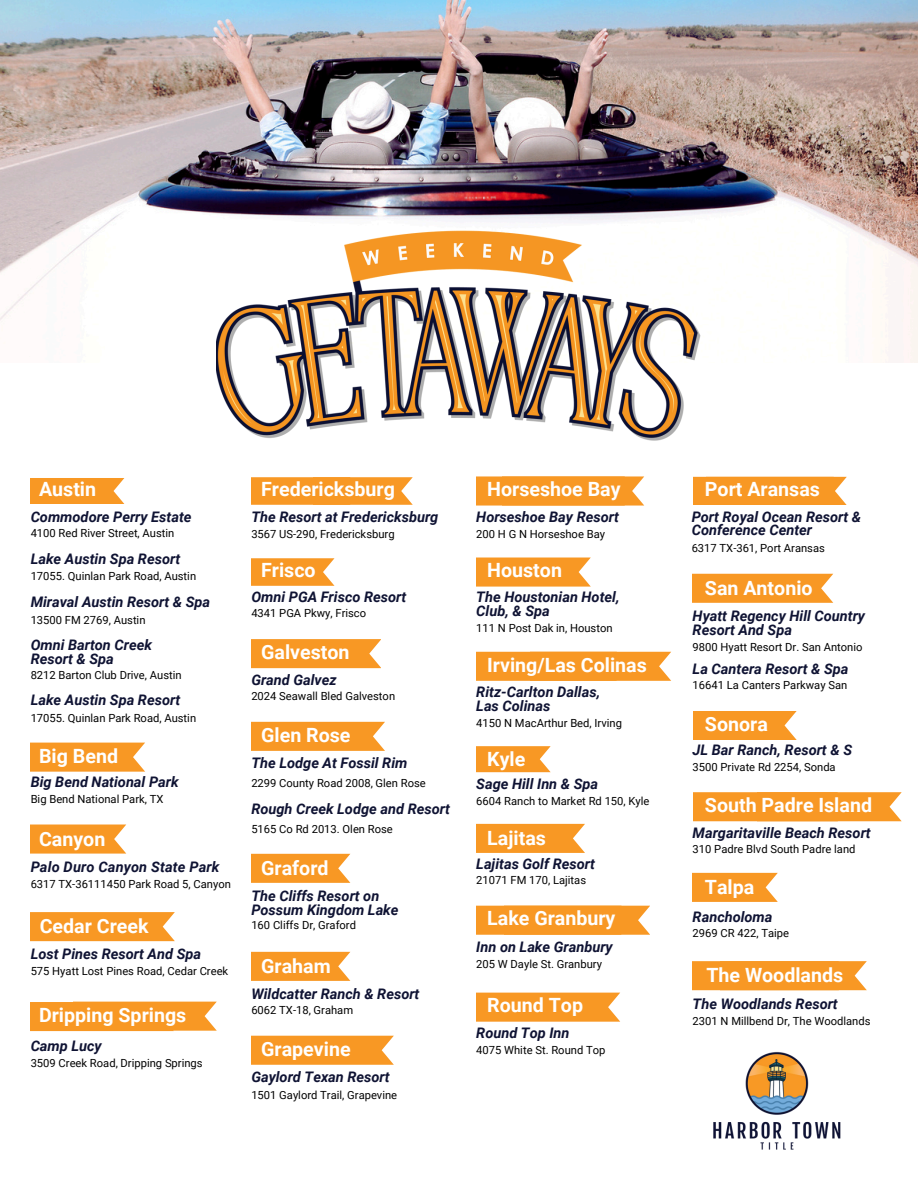
<style>
.page{position:relative;width:918px;height:1188px;background:#fff}
.page>*{position:absolute;margin:0;border:0;box-sizing:border-box;transform-origin:0 0}
.t1{font:700 19.65px "Roboto";color:#fff}
.t2{font:italic 700 14.55px/13.8px "Roboto";color:#0f1333}
.t3{font:11.25px "Roboto";color:#020202}
</style>
<div class="page">
<img style="left:0;top:0;width:918px;height:363px">
<img style="left:216px;top:226px;width:486px;height:215px">
<svg style="left:31px;top:743px;width:114px;height:29px;background:#f89e32"></svg>
<svg style="left:31px;top:912px;width:144px;height:29px;background:#f89c2e"></svg>
<div style="left:31px;top:1002px;width:185px;height:29px;background:#f89824"></div>
<div style="left:31px;top:478px;width:93px;height:26px;background:#f89824"></div>
<svg style="left:251px;top:477px;width:162px;height:28px;background:#f89d2e"></svg>
<svg style="left:251px;top:558px;width:83px;height:27px;background:#f89f34"></svg>
<svg style="left:477px;top:746px;width:74px;height:26px;background:#f8a036"></svg>
<svg style="left:477px;top:558px;width:113px;height:29px;background:#f89e31"></svg>
<div style="left:476px;top:652px;width:195px;height:29px;background:#f89824"></div>
<svg style="left:693px;top:574px;width:140px;height:29px;background:#f89c2e"></svg>
<svg style="left:252px;top:639px;width:129px;height:29px;background:#f89c2e"></svg>
<svg style="left:252px;top:854px;width:98px;height:29px;background:#f89e31"></svg>
<svg style="left:252px;top:952px;width:98px;height:29px;background:#f89e31"></svg>
<svg style="left:252px;top:722px;width:133px;height:29px;background:#f89d2e"></svg>
<svg style="left:31px;top:825px;width:95px;height:29px;background:#f89f34"></svg>
<svg style="left:251px;top:1036px;width:143px;height:29px;background:#f89d2f"></svg>
<svg style="left:476px;top:993px;width:144px;height:29px;background:#f89d2f"></svg>
<svg style="left:476px;top:906px;width:174px;height:29px;background:#f89b2c"></svg>
<svg style="left:476px;top:824px;width:109px;height:29px;background:#f89d30"></svg>
<div style="left:693px;top:711px;width:104px;height:29px;background:#f89824"></div>
<div style="left:693px;top:792px;width:208px;height:29px;background:#f89824"></div>
<svg style="left:693px;top:873px;width:85px;height:29px;background:#f89f34"></svg>
<div style="left:693px;top:961px;width:174px;height:29px;background:#f89824"></div>
<div style="left:693px;top:477px;width:154px;height:28px;background:#f89824"></div>
<svg style="left:476px;top:476px;width:168px;height:30px;background:#f89d2f"></svg>
<img style="left:713px;top:1051px;width:128px;height:99px">
<h1 class="t1" style="left:39px;top:478px;width:59px">Austin</h1>
<p class="t1" style="left:261px;top:478px;width:135px">Fredericksburg</p>
<h2 class="t1" style="left:487px;top:478px;width:135px">Horseshoe Bay</h2>
<h2 class="t1" style="left:705px;top:478px;width:117px">Port Aransas</h2>
<p class="t2" style="left:31px;top:510px;width:162px">Commodore Perry Estate</p>
<h1 class="t3" style="left:31px;top:526px;width:145px">4100 Red River Street, Austin</h1>
<p class="t2" style="left:251px;top:510px;width:189px">The Resort at Fredericksburg</p>
<h1 class="t2" style="left:476px;top:510px;width:144px">Horseshoe Bay Resort</h1>
<h1 class="t3" style="left:251px;top:527px;width:145px">3567 US-290, Fredericksburg</h1>
<p class="t3" style="left:476px;top:527px;width:130px">200 H G N Horseshoe Bay</p>
<p class="t2" style="left:692px;top:510px;width:171px">Port Royal Ocean Resort &amp;<br>Conference Center</p>
<p class="t2" style="left:31px;top:552px;width:151px">Lake Austin Spa Resort</p>
<p class="t3" style="left:31px;top:570px;width:167px">17055. Quinlan Park Road, Austin</p>
<p class="t2" style="left:31px;top:595px;width:181px">Miraval Austin Resort &amp; Spa</p>
<h1 class="t2" style="left:31px;top:638px;width:123px">Omni Barton Creek<br>Resort &amp; Spa</h1>
<h2 class="t2" style="left:31px;top:693px;width:151px">Lake Austin Spa Resort</h2>
<h2 class="t3" style="left:31px;top:613px;width:116px">13500 FM 2769, Austin</h2>
<p class="t3" style="left:31px;top:668px;width:152px">8212 Barton Club Drive, Austin</p>
<h2 class="t3" style="left:31px;top:712px;width:167px">17055. Quinlan Park Road, Austin</h2>
<p class="t1" style="left:261px;top:559px;width:56px">Frisco</p>
<p class="t2" style="left:251px;top:590px;width:156px">Omni PGA Frisco Resort</p>
<p class="t3" style="left:251px;top:606px;width:116px">4341 PGA Pkwy, Frisco</p>
<p class="t1" style="left:261px;top:641px;width:90px">Galveston</p>
<h2 class="t2" style="left:251px;top:673px;width:87px">Grand Galvez</h2>
<h1 class="t3" style="left:251px;top:690px;width:145px">2024 Seawall Bled Galveston</h1>
<p class="t1" style="left:261px;top:723px;width:91px">Glen Rose</p>
<h2 class="t1" style="left:487px;top:559px;width:76px">Houston</h2>
<p class="t2" style="left:476px;top:590px;width:145px">The Houstonian Hotel,<br>Club, &amp; Spa</p>
<h2 class="t3" style="left:476px;top:622px;width:138px">111 N Post Dak in, Houston</h2>
<p class="t1" style="left:487px;top:654px;width:161px">Irving/Las Colinas</p>
<p class="t2" style="left:476px;top:686px;width:125px">Ritz-Carlton Dallas,<br>Las Colinas</p>
<p class="t3" style="left:476px;top:717px;width:147px">4150 N MacArthur Bed, Irving</p>
<h2 class="t3" style="left:692px;top:541px;width:135px">6317 TX-361, Port Aransas</h2>
<h2 class="t1" style="left:705px;top:576px;width:109px">San Antonio</h2>
<h2 class="t2" style="left:693px;top:610px;width:174px">Hyatt Regency Hill Country<br>Resort And Spa</h2>
<p class="t2" style="left:693px;top:663px;width:157px">La Cantera Resort &amp; Spa</p>
<h2 class="t3" style="left:693px;top:641px;width:171px">9800 Hyatt Resort Dr. San Antonio</h2>
<p class="t3" style="left:693px;top:679px;width:156px">16641 La Canters Parkway San</p>
<h2 class="t1" style="left:705px;top:713px;width:64px">Sonora</h2>
<p class="t1" style="left:39px;top:745px;width:81px">Big Bend</p>
<h2 class="t2" style="left:31px;top:775px;width:149px">Big Bend National Park</h2>
<p class="t3" style="left:31px;top:793px;width:134px">Big Bend National Park, TX</p>
<p class="t1" style="left:39px;top:827px;width:68px">Canyon</p>
<p class="t2" style="left:251px;top:757px;width:158px">The Lodge At Fossil Rim</p>
<h1 class="t2" style="left:251px;top:802px;width:200px">Rough Creek Lodge and Resort</h1>
<p class="t3" style="left:251px;top:777px;width:176px">2299 County Road 2008, Glen Rose</p>
<h1 class="t3" style="left:251px;top:823px;width:143px">5165 Co Rd 2013. Olen Rose</h1>
<p class="t1" style="left:487px;top:747px;width:40px">Kyle</p>
<h1 class="t2" style="left:476px;top:777px;width:123px">Sage Hill Inn &amp; Spa</h1>
<p class="t3" style="left:476px;top:794px;width:175px">6604 Ranch to Market Rd 150, Kyle</p>
<h1 class="t1" style="left:487px;top:827px;width:60px">Lajitas</h1>
<h2 class="t2" style="left:693px;top:743px;width:161px">JL Bar Ranch, Resort &amp; S</h2>
<p class="t3" style="left:693px;top:760px;width:145px">3500 Private Rd 2254, Sonda</p>
<p class="t1" style="left:705px;top:794px;width:169px">South Padre Island</p>
<p class="t2" style="left:693px;top:826px;width:180px">Margaritaville Beach Resort</p>
<h1 class="t3" style="left:693px;top:843px;width:164px">310 Padre Blvd South Padre land</h1>
<h1 class="t2" style="left:31px;top:860px;width:190px">Palo Duro Canyon State Park</h1>
<p class="t3" style="left:31px;top:878px;width:202px">6317 TX-36111450 Park Road 5, Canyon</p>
<h2 class="t1" style="left:40px;top:915px;width:110px">Cedar Creek</h2>
<h1 class="t2" style="left:31px;top:947px;width:172px">Lost Pines Resort And Spa</h1>
<p class="t3" style="left:31px;top:965px;width:199px">575 Hyatt Lost Pines Road, Cedar Creek</p>
<p class="t1" style="left:261px;top:856px;width:69px">Graford</p>
<h2 class="t2" style="left:251px;top:889px;width:149px">The Cliffs Resort on<br>Possum Kingdom Lake</h2>
<p class="t3" style="left:251px;top:919px;width:106px">160 Cliffs Dr, Graford</p>
<h1 class="t1" style="left:261px;top:954px;width:71px">Graham</h1>
<h2 class="t2" style="left:476px;top:857px;width:120px">Lajitas Golf Resort</h2>
<h1 class="t3" style="left:476px;top:874px;width:111px">21071 FM 170, Lajitas</h1>
<h2 class="t1" style="left:487px;top:907px;width:130px">Lake Granbury</h2>
<p class="t2" style="left:476px;top:940px;width:138px">Inn on Lake Granbury</p>
<h2 class="t3" style="left:476px;top:957px;width:127px">205 W Dayle St. Granbury</h2>
<p class="t1" style="left:705px;top:876px;width:51px">Talpa</p>
<p class="t2" style="left:693px;top:910px;width:81px">Rancholoma</p>
<h2 class="t3" style="left:693px;top:927px;width:98px">2969 CR 422, Taipe</h2>
<h1 class="t1" style="left:706px;top:964px;width:138px">The Woodlands</h1>
<h2 class="t1" style="left:39px;top:1004px;width:149px">Dripping Springs</h2>
<p class="t2" style="left:31px;top:1039px;width:73px">Camp Lucy</p>
<p class="t3" style="left:31px;top:1056px;width:174px">3509 Creek Road, Dripping Springs</p>
<p class="t2" style="left:251px;top:988px;width:170px">Wildcatter Ranch &amp; Resort</p>
<p class="t3" style="left:251px;top:1004px;width:103px">6062 TX-18, Graham</p>
<h2 class="t1" style="left:261px;top:1037px;width:91px">Grapevine</h2>
<p class="t2" style="left:251px;top:1070px;width:140px">Gaylord Texan Resort</p>
<p class="t1" style="left:487px;top:994px;width:97px">Round Top</p>
<p class="t2" style="left:476px;top:1026px;width:95px">Round Top Inn</p>
<p class="t3" style="left:476px;top:1043px;width:131px">4075 White St. Round Top</p>
<h1 class="t2" style="left:693px;top:997px;width:147px">The Woodlands Resort</h1>
<p class="t3" style="left:693px;top:1014px;width:179px">2301 N Millbend Dr, The Woodlands</p>
<h1 class="t3" style="left:251px;top:1088px;width:147px">1501 Gaylord Trail, Grapevine</h1>
</div>
